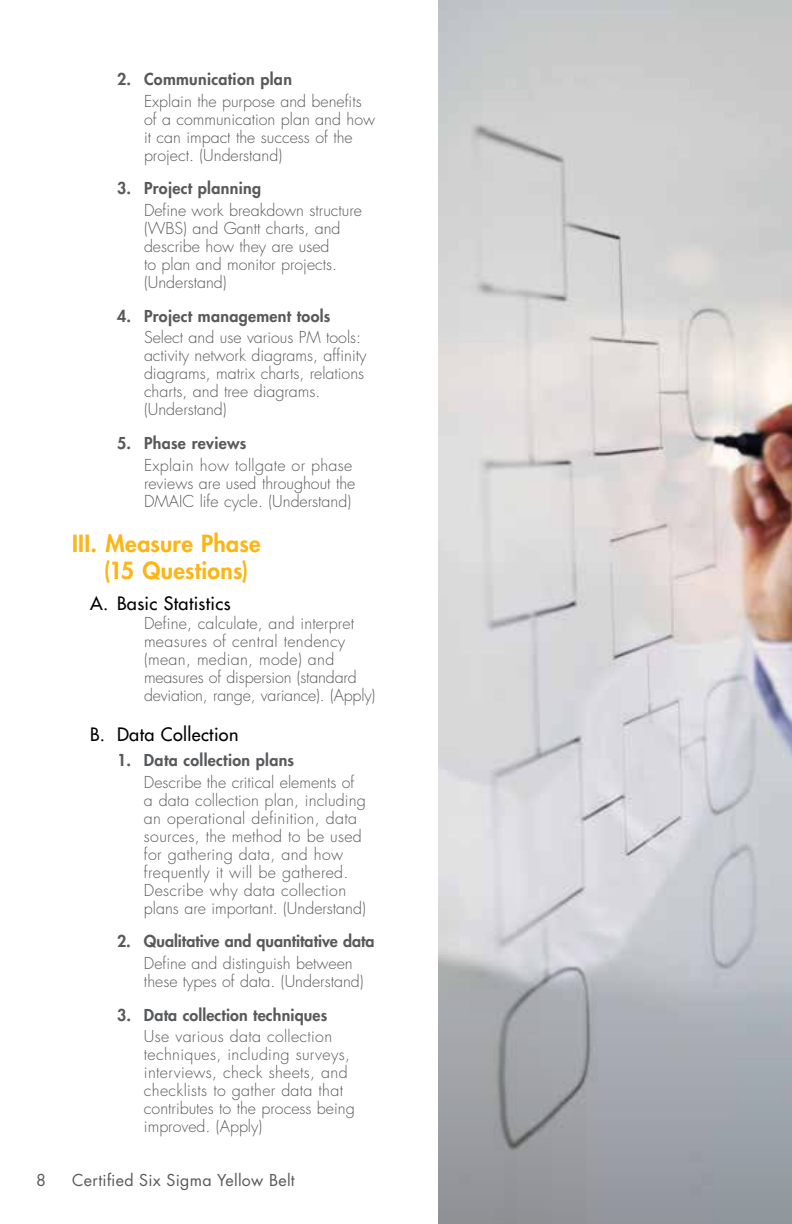
<style>
.page{position:relative;width:792px;height:1224px;background:#fff}
.page>*{position:absolute;margin:0;border:0;box-sizing:border-box;transform-origin:0 0}
.t1{font:800 23px/27px "Futura Std";letter-spacing:.015em;color:#fcb515}
.t2{font:500 18px "Futura Std";letter-spacing:.02em;color:#000}
.t3{font:300 16px/18px "Futura Std";color:#58595b}
.t4{font:300 16px/18px "Futura Std";letter-spacing:.02em;color:#58595b}
.t5{font:800 16px "Futura Std";letter-spacing:.02em;color:#58595b}
.t6{font:800 16px "Futura Std";color:#58595b}
.t7{font:16px "Futura Std";letter-spacing:.02em;color:#58595b}
</style>
<div class="page">
<img style="left:438px;top:0;width:354px;height:692px">
<svg style="left:438px;top:692px;width:354px;height:532px;background:#babcc1"></svg>
<p class="t5" style="left:117px;top:69px;width:176px">2. Communication plan</p>
<p class="t3" style="left:144px;top:92px;width:233px">Explain the purpose and benefits of a communication plan and how it can impact the success of the project. (Understand)</p>
<p class="t5" style="left:117px;top:178px;width:146px">3. Project planning</p>
<p class="t3" style="left:144px;top:202px;width:220px">Define work breakdown structure (WBS) and Gantt charts, and describe how they are used<br>to plan and monitor projects. (Understand)</p>
<p class="t5" style="left:117px;top:306px;width:215px">4. Project management tools</p>
<p class="t3" style="left:144px;top:329px;width:224px">Select and use various PM tools: activity network diagrams, affinity diagrams, matrix charts, relations charts, and tree diagrams. (Understand)</p>
<p class="t5" style="left:117px;top:433px;width:131px">5. Phase reviews</p>
<p class="t3" style="left:144px;top:456px;width:213px">Explain how tollgate or phase reviews are used throughout the<br>DMAIC life cycle. (Understand)</p>
<h1 class="t1" style="left:104px;top:530px;width:158px;text-indent:-32px">III. Measure Phase (15 Questions)</h1>
<p class="t2" style="left:90px;top:592px;width:142px">A. Basic Statistics</p>
<p class="t3" style="left:144px;top:615px;width:233px">Define, calculate, and interpret measures of central tendency (mean, median, mode) and measures of dispersion (standard deviation, range, variance). (Apply)</p>
<p class="t2" style="left:90px;top:724px;width:150px">B. Data Collection</p>
<p class="t5" style="left:117px;top:750px;width:179px">1. Data collection plans</p>
<p class="t4" style="left:144px;top:773px;width:223px">Describe the critical elements of a data collection plan, including an operational definition, data sources, the method to be used for gathering data, and how frequently it will be gathered.<br>Describe why data collection plans are important. (Understand)</p>
<p class="t6" style="left:117px;top:931px;width:259px">2. Qualitative and quantitative data</p>
<p class="t3" style="left:144px;top:955px;width:221px">Define and distinguish between these types of data. (Understand)</p>
<p class="t5" style="left:117px;top:1005px;width:212px">3. Data collection techniques</p>
<p class="t4" style="left:144px;top:1028px;width:212px">Use various data collection techniques, including surveys, interviews, check sheets, and checklists to gather data that contributes to the process being improved. (Apply)</p>
<p class="t7" style="left:36px;top:1170px;width:11px">8</p>
<p class="t7" style="left:72px;top:1170px;width:224px">Certified Six Sigma Yellow Belt</p>
</div>
